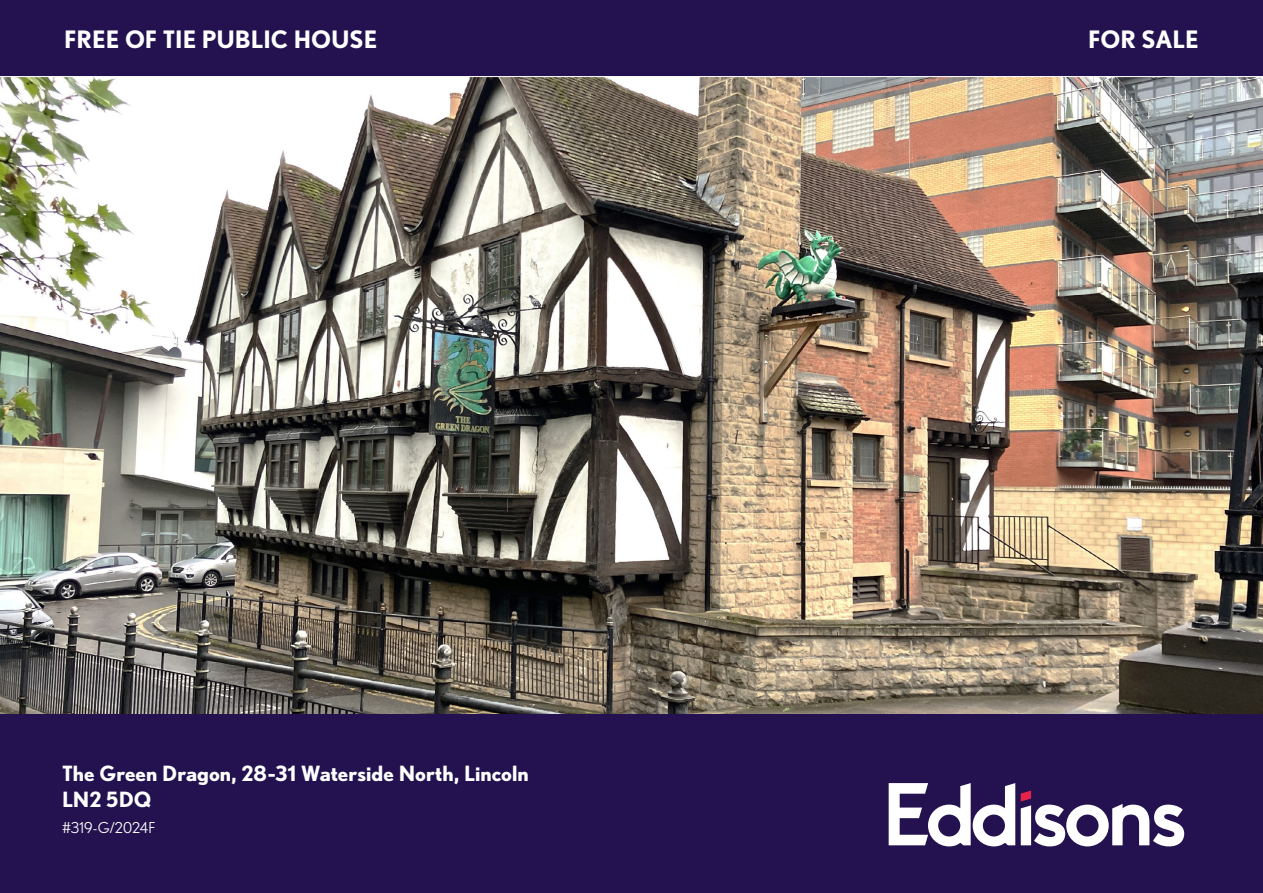
<style>
.page{position:relative;width:1263px;height:893px;background:#fff}
.page>*{position:absolute;margin:0;border:0;box-sizing:border-box;transform-origin:0 0}
.t1{font:700 24px "Nobel";color:#fff}
.t2{font:700 21px/25.2px "Nobel";color:#fff}
.t3{font:15px "Nobel";letter-spacing:.005em;color:#fff}
</style>
<div class="page">
<img style="left:0;top:77px;width:1263px;height:637px">
<div style="left:0;top:714px;width:1263px;height:179px;background:#23124f"></div>
<svg style="left:889px;top:783px;width:126px;height:63px"></svg>
<svg style="left:1021px;top:790px;width:163px;height:56px"></svg>
<div style="left:0;top:0;width:1263px;height:76px;background:#23124f"></div>
<p class="t1" style="left:64px;top:25px;width:315px">FREE OF TIE PUBLIC HOUSE</p>
<p class="t1" style="left:1088px;top:25px;width:112px">FOR SALE</p>
<p class="t2" style="left:62px;top:761px;width:468px">The Green Dragon, 28-31 Waterside North, Lincoln<br>LN2 5DQ</p>
<p class="t3" style="left:62px;top:819px;width:95px">#319-G/2024F</p>
</div>
